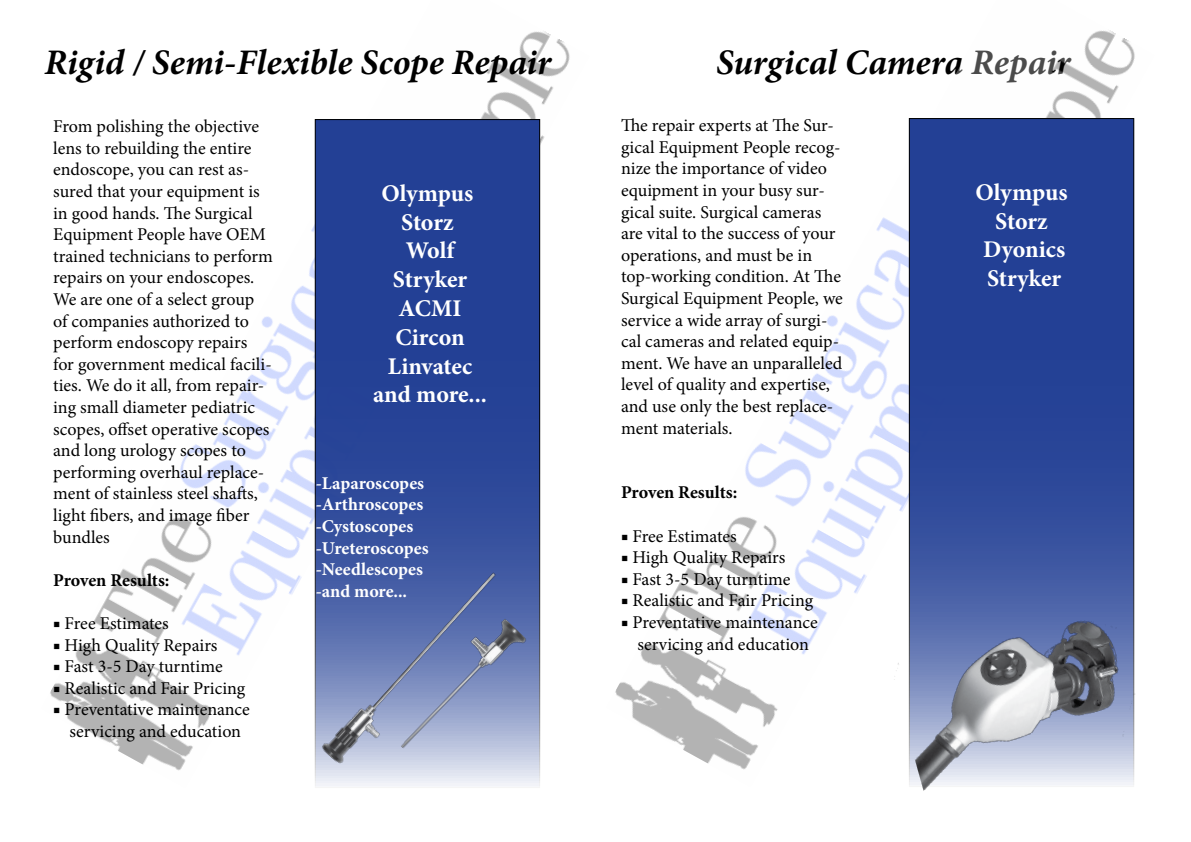
<style>
.page{position:relative;width:1191px;height:842px;background:#fff}
.page>*{position:absolute;margin:0;border:0;box-sizing:border-box;transform-origin:0 0}
.t1{font:italic 700 36px "Minion Pro";color:#000}
.t2{font:700 24px/28.8px "Minion Pro";letter-spacing:-.005em;color:#fff;text-align:center}
.t3{font:18px/21.6px "Minion Pro";color:#000}
.t4{font:700 18px/21.6px "Minion Pro";color:#fff}
.t5{font:700 18px "Minion Pro";letter-spacing:-.005em;color:#000}
</style>
<div class="page">
<img style="left:50px;top:31px;width:520px;height:740px">
<svg style="left:317px;top:121px;width:221px;height:665px;background:#2e4a9a"></svg>
<div style="left:315px;top:119px;width:225px;height:669px;border:1px solid #000"></div>
<img style="left:615px;top:30px;width:520px;height:740px">
<img style="left:318px;top:562px;width:196px;height:212px">
<img style="left:381px;top:610px;width:146px;height:150px">
<svg style="left:911px;top:120px;width:221px;height:484px;background:#294598"></svg>
<img style="left:888px;top:604px;width:247px;height:187px">
<h1 class="t1" style="left:44px;top:37px;width:508px">Rigid / Semi-Flexible Scope Repair</h1>
<p class="t3" style="left:53px;top:116px;width:221px">From polishing the objective lens to rebuilding the entire endoscope, you can rest as&shy;sured that your equipment is in good hands. The Surgical<br>Equipment People have OEM trained technicians to perform repairs on your endoscopes.<br>We are one of a select group<br>of companies authorized to perform endoscopy repairs<br>for government medical facili&shy;ties. We do it all, from repair&shy;ing small diameter pediatric scopes, offset operative scopes and long urology scopes to performing overhaul replace&shy;ment of stainless steel shafts, light fibers, and image fiber bundles</p>
<p class="t5" style="left:53px;top:567px;width:118px">Proven Results:</p>
<p class="t3" style="left:53px;top:612px;width:117px">■ Free Estimates</p>
<p class="t3" style="left:53px;top:634px;width:166px">■ High Quality Repairs</p>
<p class="t3" style="left:53px;top:656px;width:171px">■ Fast 3-5 Day turntime</p>
<p class="t3" style="left:53px;top:677px;width:194px">■ Realistic and Fair Pricing</p>
<p class="t3" style="left:53px;top:699px;width:198px;text-align:center">■ Preventative maintenance servicing and education</p>
<h2 class="t2" style="left:373px;top:178px;width:115px">Olympus<br>Storz<br>Wolf<br>Stryker<br>ACMI<br>Circon<br>Linvatec and more...</h2>
<p class="t4" style="left:316px;top:472px;width:114px">-Laparoscopes -Arthroscopes -Cystoscopes -Ureteroscopes -Needlescopes -and more...</p>
<h1 class="t1" style="left:716px;top:37px;width:356px">Surgical Camera Repair</h1>
<p class="t3" style="left:621px;top:115px;width:223px">The repair experts at The Sur&shy;gical Equipment People recog&shy;nize the importance of video equipment in your busy sur&shy;gical suite. Surgical cameras are vital to the success of your operations, and must be in top-working condition. At The<br>Surgical Equipment People, we service a wide array of surgi&shy;cal cameras and related equip&shy;ment. We have an unparalleled level of quality and expertise, and use only the best replace&shy;ment materials.</p>
<h2 class="t2" style="left:975px;top:177px;width:93px">Olympus<br>Storz<br>Dyonics<br>Stryker</h2>
<p class="t5" style="left:621px;top:480px;width:118px">Proven Results:</p>
<p class="t3" style="left:621px;top:525px;width:117px">■ Free Estimates</p>
<p class="t3" style="left:621px;top:547px;width:166px">■ High Quality Repairs</p>
<p class="t3" style="left:621px;top:568px;width:171px">■ Fast 3-5 Day turntime</p>
<p class="t3" style="left:621px;top:590px;width:194px">■ Realistic and Fair Pricing</p>
<p class="t3" style="left:621px;top:611px;width:198px;text-align:center">■ Preventative maintenance servicing and education</p>
</div>
